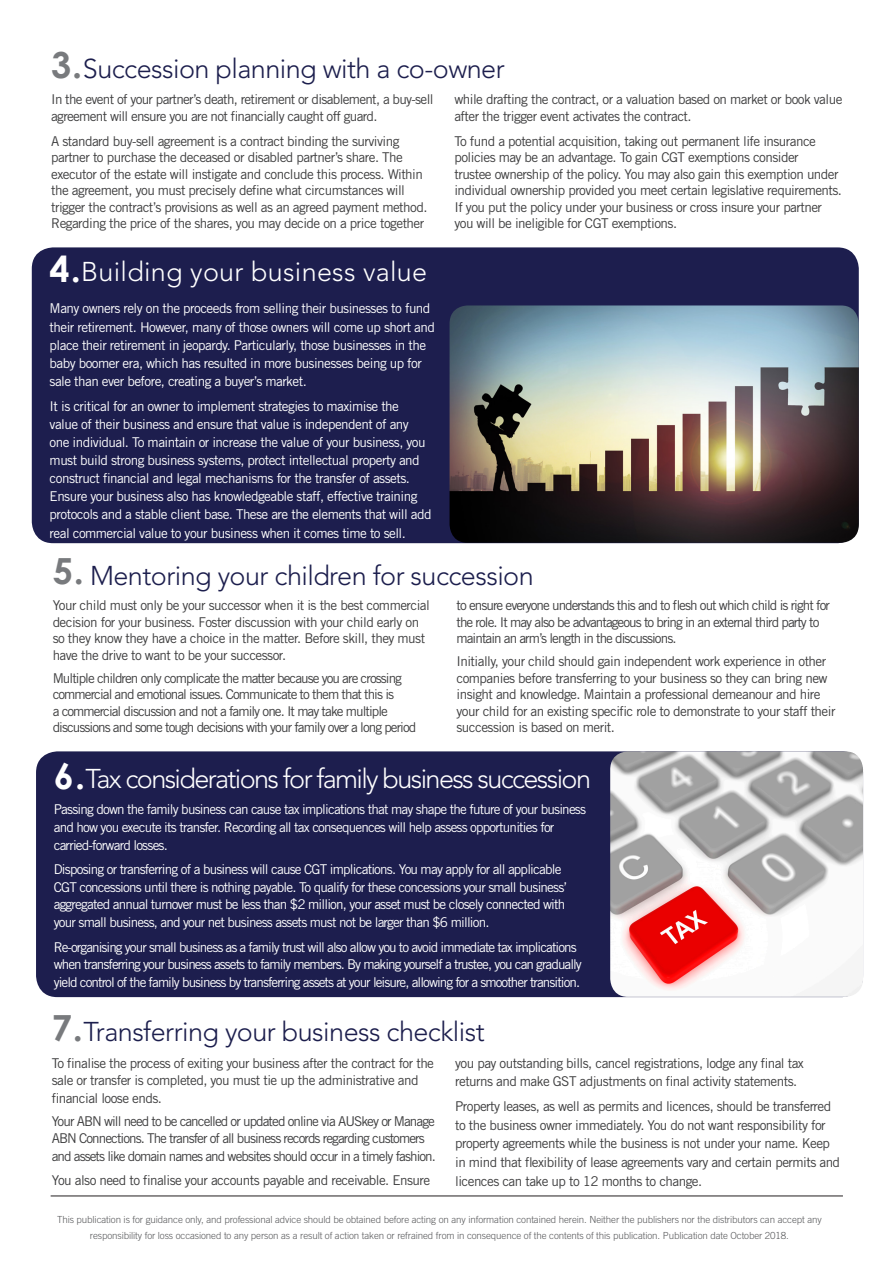
<style>
.page{position:relative;width:893px;height:1263px;background:#fff}
.page>*{position:absolute;margin:0;border:0;box-sizing:border-box;transform-origin:0 0}
.t1{font:700 36px "Century Gothic";color:#787a7d}
.t2{font:700 36px "Century Gothic";color:#fff}
.Title_-_Article{font:300 27px "Avenir LT Std";letter-spacing:-.02em;color:#1c1e4d}
.Title_-_Article-2{font:300 27px "Avenir LT Std";letter-spacing:-.06em;color:#fff}
.Title_-_Article-3{font:300 27px "Avenir LT Std";letter-spacing:.01em;color:#fff}
.BODY_COPY-TRADEGOTHI{font:13.5px/16.5px "Trade Gothic LT Std";letter-spacing:-.04em;color:#3e3e3f}
.BODY_COPY-TRADEGOTHI-2{font:13.5px/17.9px "Trade Gothic LT Std";letter-spacing:-.06em;color:#fff}
.BODY_COPY-TRADEGOTHI-3{font:13.5px/18.1px "Trade Gothic LT Std";letter-spacing:-.04em;color:#fff}
.BODY_COPY-TRADEGOTHI-4{font:13.5px/16.5px "Trade Gothic LT Std";letter-spacing:-.07em;color:#3e3e3f}
.Body_Text{font:300 9.75px/15.9px "Trade Gothic LT Std";letter-spacing:-.01em;color:#57585a;text-align:center}
</style>
<div class="page">
<div style="left:36px;top:751px;width:827px;height:246px;background:#1d1e4e;border-radius:21px"></div>
<div style="left:32px;top:247px;width:827px;height:296px;background:#1d1e4e;border-radius:21px"></div>
<hr style="left:51px;top:1196px;width:792px;height:1px;background:#231f20">
<img style="left:450px;top:305px;width:409px;height:238px">
<img style="left:610px;top:751px;width:253px;height:246px">
<p class="t1" style="left:51px;top:37px;width:33px">3.</p>
<p class="Title_-_Article" style="left:83px;top:52px;width:423px">Succession planning with a co-owner</p>
<p class="BODY_COPY-TRADEGOTHI" style="left:51px;top:91px;width:384px">In the event of your partner’s death, retirement or disablement, a buy-sell agreement will ensure you are not financially caught off guard.</p>
<p class="BODY_COPY-TRADEGOTHI" style="left:51px;top:133px;width:378px">A standard buy-sell agreement is a contract binding the surviving partner to purchase the deceased or disabled partner’s share. The executor of the estate will instigate and conclude this process. Within the agreement, you must precisely define what circumstances will trigger the contract’s provisions as well as an agreed payment method.<br>Regarding the price of the shares, you may decide on a price together</p>
<p class="t2" style="left:50px;top:242px;width:33px">4.</p>
<p class="Title_-_Article-3" style="left:81px;top:256px;width:347px">Building your business value</p>
<p class="BODY_COPY-TRADEGOTHI-3" style="left:50px;top:299px;width:387px">Many owners rely on the proceeds from selling their businesses to fund their retirement. However, many of those owners will come up short and place their retirement in jeopardy. Particularly, those businesses in the baby boomer era, which has resulted in more businesses being up for sale than ever before, creating a buyer’s market.</p>
<p class="BODY_COPY-TRADEGOTHI-3" style="left:50px;top:396px;width:383px">It is critical for an owner to implement strategies to maximise the<br>value of their business and ensure that value is independent of any one individual. To maintain or increase the value of your business, you must build strong business systems, protect intellectual property and construct financial and legal mechanisms for the transfer of assets.<br>Ensure your business also has knowledgeable staff, effective training protocols and a stable client base. These are the elements that will add real commercial value to your business when it comes time to sell.</p>
<p class="BODY_COPY-TRADEGOTHI" style="left:454px;top:91px;width:390px">while drafting the contract, or a valuation based on market or book value after the trigger event activates the contract.</p>
<p class="BODY_COPY-TRADEGOTHI" style="left:454px;top:133px;width:389px">To fund a potential acquisition, taking out permanent life insurance policies may be an advantage. To gain CGT exemptions consider<br>trustee ownership of the policy. You may also gain this exemption under individual ownership provided you meet certain legislative requirements.<br>If you put the policy under your business or cross insure your partner you will be ineligible for CGT exemptions.</p>
<p class="t1" style="left:53px;top:543px;width:33px">5.</p>
<p class="Title_-_Article" style="left:90px;top:560px;width:445px">Mentoring your children for succession</p>
<p class="BODY_COPY-TRADEGOTHI" style="left:53px;top:597px;width:379px">Your child must only be your successor when it is the best commercial decision for your business. Foster discussion with your child early on so they know they have a choice in the matter. Before skill, they must have the drive to want to be your successor.</p>
<p class="BODY_COPY-TRADEGOTHI-4" style="left:53px;top:670px;width:365px">Multiple children only complicate the matter because you are crossing commercial and emotional issues. Communicate to them that this is<br>a commercial discussion and not a family one. It may take multiple discussions and some tough decisions with your family over a long period</p>
<p class="BODY_COPY-TRADEGOTHI-4" style="left:456px;top:597px;width:375px">to ensure everyone understands this and to flesh out which child is right for the role. It may also be advantageous to bring in an external third party to maintain an arm’s length in the discussions.</p>
<p class="BODY_COPY-TRADEGOTHI" style="left:456px;top:653px;width:380px">Initially, your child should gain independent work experience in other companies before transferring to your business so they can bring new insight and knowledge. Maintain a professional demeanour and hire your child for an existing specific role to demonstrate to your staff their succession is based on merit.</p>
<p class="t2" style="left:54px;top:749px;width:33px">6.</p>
<p class="Title_-_Article-2" style="left:86px;top:763px;width:507px">Tax considerations for family business succession</p>
<p class="BODY_COPY-TRADEGOTHI-2" style="left:54px;top:800px;width:534px">Passing down the family business can cause tax implications that may shape the future of your business and how you execute its transfer. Recording all tax consequences will help assess opportunities for carried-forward losses.</p>
<p class="BODY_COPY-TRADEGOTHI-2" style="left:54px;top:860px;width:515px">Disposing or transferring of a business will cause CGT implications. You may apply for all applicable CGT concessions until there is nothing payable. To qualify for these concessions your small business’ aggregated annual turnover must be less than $2 million, your asset must be closely connected with your small business, and your net business assets must not be larger than $6 million.</p>
<p class="BODY_COPY-TRADEGOTHI-2" style="left:54px;top:938px;width:530px">Re-organising your small business as a family trust will also allow you to avoid immediate tax implications when transferring your business assets to family members. By making yourself a trustee, you can gradually yield control of the family business by transferring assets at your leisure, allowing for a smoother transition.</p>
<p class="t1" style="left:52px;top:1000px;width:33px">7.</p>
<p class="Title_-_Article" style="left:83px;top:1015px;width:403px">Transferring your business checklist</p>
<p class="BODY_COPY-TRADEGOTHI" style="left:52px;top:1054px;width:384px;line-height:17.2px">To finalise the process of exiting your business after the contract for the sale or transfer is completed, you must tie up the administrative and financial loose ends.</p>
<p class="BODY_COPY-TRADEGOTHI-4" style="left:52px;top:1112px;width:386px;line-height:17.2px">Your ABN will need to be cancelled or updated online via AUSkey or Manage<br>ABN Connections. The transfer of all business records regarding customers and assets like domain names and websites should occur in a timely fashion.</p>
<p class="BODY_COPY-TRADEGOTHI" style="left:52px;top:1172px;width:380px">You also need to finalise your accounts payable and receivable. Ensure</p>
<p class="BODY_COPY-TRADEGOTHI" style="left:455px;top:1053px;width:350px;line-height:18.6px">you pay outstanding bills, cancel registrations, lodge any final tax returns and make GST adjustments on final activity statements.</p>
<p class="BODY_COPY-TRADEGOTHI" style="left:455px;top:1097px;width:386px;line-height:18.6px">Property leases, as well as permits and licences, should be transferred to the business owner immediately. You do not want responsibility for property agreements while the business is not under your name. Keep in mind that flexibility of lease agreements vary and certain permits and licences can take up to 12 months to change.</p>
<p class="Body_Text" style="left:57px;top:1211px;width:766px">This publication is for guidance only, and professional advice should be obtained before acting on any information contained herein. Neither the publishers nor the distributors can accept any responsibility for loss occasioned to any person as a result of action taken or refrained from in consequence of the contents of this publication. Publication date October 2018.</p>
</div>
